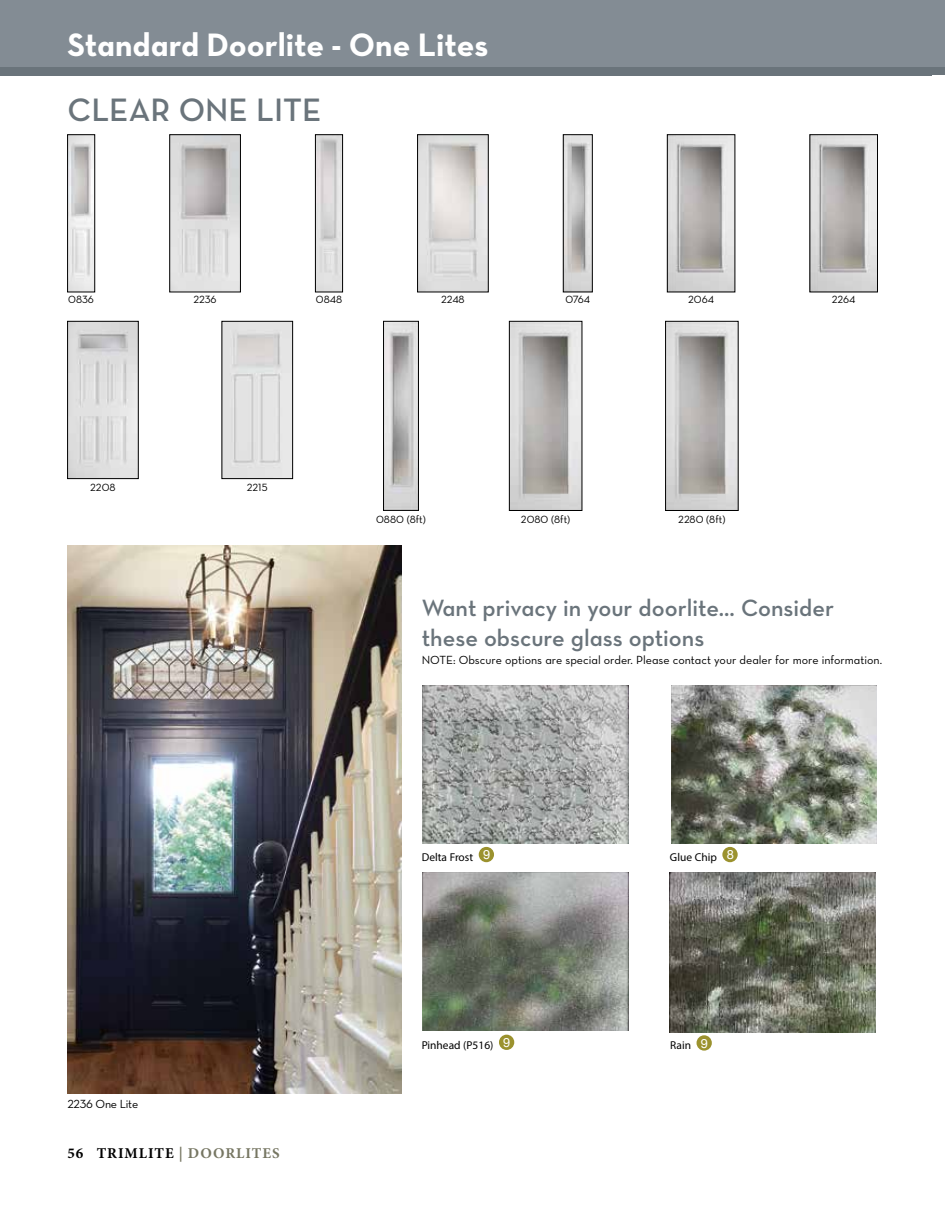
<style>
.page{position:relative;width:945px;height:1215px;background:#fff}
.page>*{position:absolute;margin:0;border:0;box-sizing:border-box;transform-origin:0 0}
.t1{font:33px "Neutra Text Bold Alt";color:#fff}
.t2{font:33px "Neutra Text Demi Alt";color:#6a747b}
.t3{font:24px/29.5px "Neutra Text Demi Alt";color:#6a747b}
.t4{font:700 15px "Minion Pro";letter-spacing:.06em;color:#000}
.t5{font:12px "Neutra Text Book Alt";color:#000}
.t6{font:12px "Neutra Text Book Alt";letter-spacing:-.02em;color:#000}
.t7{font:11.4px "Myriad Pro";color:#000}
.t8{font:10.65px "Neutra Text Book Alt";color:#000}
.s1{font-family:"Helvetica Neue";font-size:12.9px;color:#fff}
.s2{color:#767662}
</style>
<div class="page">
<div style="left:932px;top:0;width:13px;height:75px;background:#6a747b"></div>
<div style="left:932px;top:0;width:13px;height:67px;background:#838c94"></div>
<div style="left:0;top:0;width:932px;height:75px;background:#6a747b"></div>
<div style="left:0;top:0;width:932px;height:67px;background:#838c94"></div>
<img style="left:423px;top:872px;width:205px;height:159px">
<div style="left:499px;top:1035px;width:15px;height:15px;background:#9b922e;border-radius:50%"></div>
<img style="left:670px;top:872px;width:206px;height:160px">
<div style="left:697px;top:1035px;width:15px;height:16px;background:#9b922e;border-radius:50%"></div>
<img style="left:423px;top:685px;width:205px;height:159px">
<div style="left:479px;top:847px;width:15px;height:15px;background:#9b922e;border-radius:50%"></div>
<img style="left:671px;top:685px;width:206px;height:159px">
<div style="left:722px;top:847px;width:16px;height:15px;background:#9b922e;border-radius:50%"></div>
<img style="left:69px;top:137px;width:24px;height:153px">
<div style="left:67px;top:135px;width:28px;height:157px;border:1px solid #000"></div>
<img style="left:172px;top:137px;width:67px;height:153px">
<div style="left:170px;top:135px;width:71px;height:157px;border:1px solid #000"></div>
<img style="left:317px;top:137px;width:24px;height:153px">
<div style="left:315px;top:135px;width:28px;height:157px;border:1px solid #000"></div>
<img style="left:419px;top:137px;width:67px;height:153px">
<div style="left:417px;top:135px;width:71px;height:157px;border:1px solid #000"></div>
<img style="left:565px;top:137px;width:25px;height:153px">
<div style="left:563px;top:135px;width:29px;height:157px;border:1px solid #000"></div>
<img style="left:669px;top:137px;width:64px;height:153px">
<div style="left:667px;top:135px;width:68px;height:157px;border:1px solid #000"></div>
<img style="left:69px;top:323px;width:67px;height:154px">
<div style="left:67px;top:321px;width:71px;height:158px;border:1px solid #000"></div>
<img style="left:224px;top:323px;width:67px;height:154px">
<div style="left:222px;top:321px;width:71px;height:158px;border:1px solid #000"></div>
<img style="left:511px;top:323px;width:69px;height:186px">
<div style="left:509px;top:321px;width:73px;height:190px;border:1px solid #000"></div>
<img style="left:667px;top:323px;width:69px;height:186px">
<div style="left:665px;top:321px;width:73px;height:190px;border:1px solid #000"></div>
<img style="left:385px;top:323px;width:32px;height:185px">
<div style="left:383px;top:321px;width:36px;height:189px;border:1px solid #000"></div>
<img style="left:68px;top:546px;width:333px;height:548px">
<img style="left:812px;top:137px;width:64px;height:153px">
<div style="left:810px;top:135px;width:68px;height:157px;border:1px solid #000"></div>
<h1 class="t1" style="left:68px;top:25px;width:422px">Standard Doorlite - One Lites</h1>
<h1 class="t2" style="left:68px;top:90px;width:255px">CLEAR ONE LITE</h1>
<p class="t8" style="left:68px;top:293px;width:27px">0836</p>
<p class="t8" style="left:193px;top:293px;width:25px">2236</p>
<p class="t8" style="left:316px;top:293px;width:28px">0848</p>
<p class="t8" style="left:441px;top:293px;width:25px">2248</p>
<p class="t8" style="left:565px;top:293px;width:26px">0764</p>
<p class="t8" style="left:688px;top:293px;width:27px">2064</p>
<p class="t8" style="left:90px;top:481px;width:27px">2208</p>
<p class="t8" style="left:247px;top:481px;width:22px">2215</p>
<p class="t8" style="left:376px;top:513px;width:51px">0880 (8ft)</p>
<p class="t8" style="left:521px;top:513px;width:51px">2080 (8ft)</p>
<p class="t8" style="left:678px;top:513px;width:49px">2280 (8ft)</p>
<p class="t8" style="left:832px;top:293px;width:25px">2264</p>
<h2 class="t3" style="left:422px;top:593px;width:414px">Want privacy in your doorlite... Consider these obscure glass options</h2>
<p class="t5" style="left:422px;top:653px;width:462px">NOTE: Obscure options are special order. Please contact your dealer for more information.</p>
<p class="t7" style="left:422px;top:850px;width:70px">Delta Frost <span class="s1">9</span></p>
<p class="t7" style="left:670px;top:850px;width:65px">Glue Chip <span class="s1">8</span></p>
<p class="t6" style="left:68px;top:1097px;width:72px">2236 One Lite</p>
<p class="t4" style="left:68px;top:1143px;width:214px">56 TRIMLITE <span class="s2">| DOORLITES</span></p>
<p class="t7" style="left:422px;top:1038px;width:90px">Pinhead (P516) <span class="s1">9</span></p>
<p class="t7" style="left:670px;top:1038px;width:39px">Rain <span class="s1">9</span></p>
</div>
